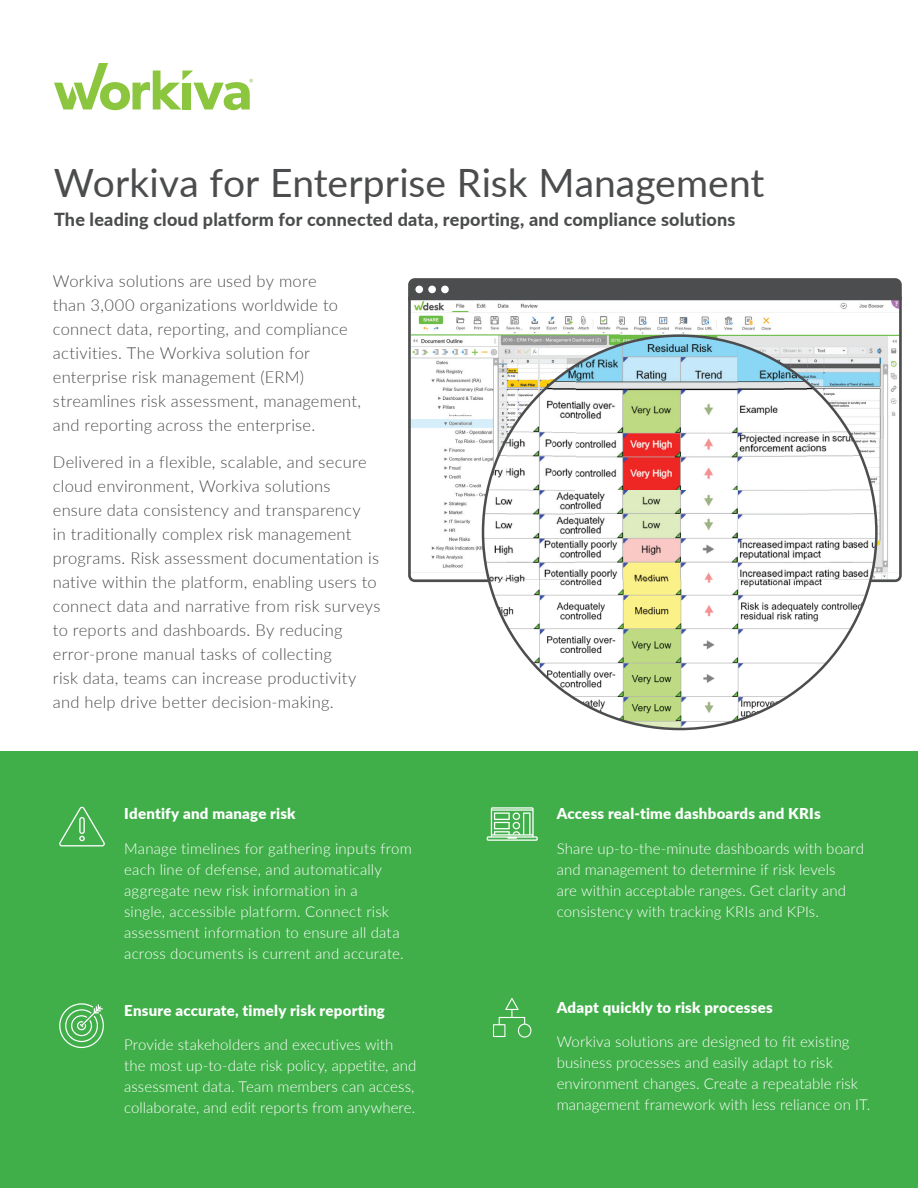
<style>
.page{position:relative;width:918px;height:1188px;background:#fff}
.page>*{position:absolute;margin:0;border:0;box-sizing:border-box;transform-origin:0 0}
.t1{font:39px "Lato";letter-spacing:.005em;color:#4b4c4d}
.t2{font:800 18px "Lato";letter-spacing:.01em;color:#4b4c4d}
.t3{font:300 16.5px/24px "Lato";letter-spacing:.015em;color:#4b4c4d}
.t4{font:300 15px/21px "Lato";letter-spacing:.005em;color:#fff}
.t5{font:900 15px "Lato";letter-spacing:.015em;color:#fff}
</style>
<div class="page">
<div style="left:0;top:752px;width:918px;height:436px;background:#40ae49"></div>
<div style="left:408px;top:278px;width:494px;height:19px;background:#4c4d4e"></div>
<div style="left:415px;top:286px;width:8px;height:7px;background:#fff;border-radius:50%"></div>
<div style="left:428px;top:286px;width:8px;height:7px;background:#fff;border-radius:50%"></div>
<div style="left:441px;top:286px;width:8px;height:7px;background:#fff;border-radius:50%"></div>
<svg style="left:408px;top:297px;width:494px;height:285px"></svg>
<svg style="left:482px;top:334px;width:396px;height:396px"></svg>
<svg style="left:59px;top:807px;width:46px;height:39px"></svg>
<svg style="left:59px;top:1003px;width:45px;height:45px"></svg>
<svg style="left:487px;top:807px;width:51px;height:34px"></svg>
<svg style="left:493px;top:998px;width:38px;height:40px"></svg>
<svg style="left:54px;top:63px;width:199px;height:47px"></svg>
<h1 class="t1" style="left:54px;top:155px;width:712px">Workiva for Enterprise Risk Management</h1>
<p class="t2" style="left:54px;top:206px;width:683px">The leading cloud platform for connected data, reporting, and compliance solutions</p>
<p class="t3" style="left:53px;top:268px;width:310px">Workiva solutions are used by more<br>than 3,000 organizations worldwide to connect data, reporting, and compliance activities. The Workiva solution for enterprise risk management (ERM) streamlines risk assessment, management, and reporting across the enterprise.</p>
<p class="t3" style="left:53px;top:450px;width:329px">Delivered in a flexible, scalable, and secure cloud environment, Workiva solutions ensure data consistency and transparency<br>in traditionally complex risk management programs. Risk assessment documentation is native within the platform, enabling users to connect data and narrative from risk surveys to reports and dashboards. By reducing error-prone manual tasks of collecting<br>risk data, teams can increase productivity and help drive better decision-making.</p>
<p class="t5" style="left:124px;top:803px;width:173px">Identify and manage risk</p>
<p class="t4" style="left:124px;top:837px;width:289px">Manage timelines for gathering inputs from each line of defense, and automatically aggregate new risk information in a<br>single, accessible platform. Connect risk assessment information to ensure all data across documents is current and accurate.</p>
<p class="t5" style="left:124px;top:999px;width:262px">Ensure accurate, timely risk reporting</p>
<p class="t4" style="left:124px;top:1034px;width:294px">Provide stakeholders and executives with the most up-to-date risk policy, appetite, and assessment data. Team members can access, collaborate, and edit reports from anywhere.</p>
<p class="t5" style="left:557px;top:803px;width:266px">Access real-time dashboards and KRIs</p>
<p class="t4" style="left:557px;top:837px;width:309px">Share up-to-the-minute dashboards with board and management to determine if risk levels<br>are within acceptable ranges. Get clarity and consistency with tracking KRIs and KPIs.</p>
<p class="t5" style="left:557px;top:996px;width:218px">Adapt quickly to risk processes</p>
<p class="t4" style="left:557px;top:1031px;width:315px">Workiva solutions are designed to fit existing business processes and easily adapt to risk environment changes. Create a repeatable risk management framework with less reliance on IT.</p>
</div>
